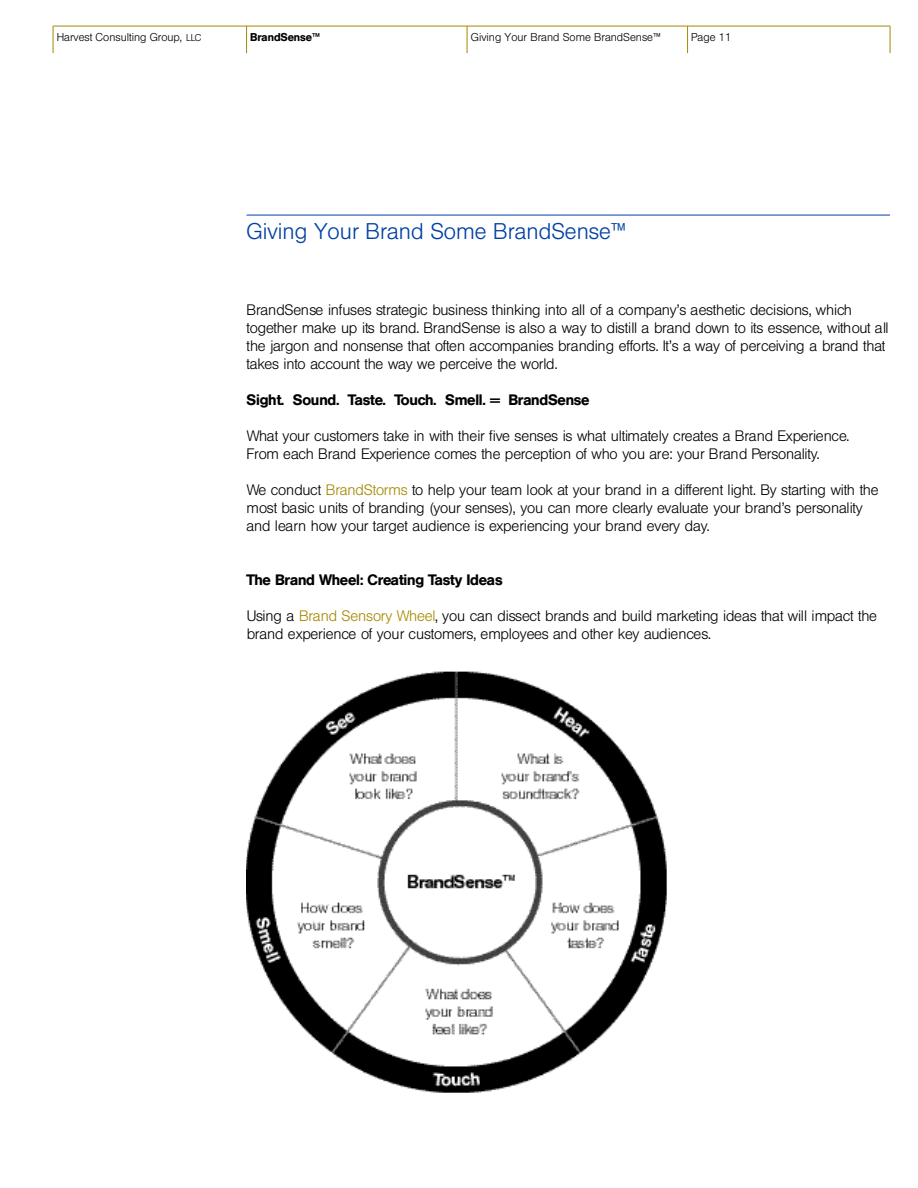
<style>
.page{position:relative;width:918px;height:1188px;background:#fff}
.page>*{position:absolute;margin:0;border:0;box-sizing:border-box;transform-origin:0 0}
.t1{font:300 22.5px "Helvetica BQ";color:#0040a4}
.t2{font:300 15px/18px "Helvetica BQ";color:#000}
.t3{font:500 15px "Helvetica BQ";letter-spacing:-.025em;color:#000}
.t4{font:300 11.25px "Helvetica BQ";color:#000}
.t5{font:500 11.25px "Helvetica BQ";color:#000}
.s1{font-size:9.75px}
.s2{color:#a68802}
</style>
<div class="page">
<svg style="left:53px;top:27px;width:1px;height:26px"></svg>
<svg style="left:246px;top:27px;width:1px;height:26px"></svg>
<svg style="left:467px;top:27px;width:1px;height:26px"></svg>
<svg style="left:687px;top:27px;width:1px;height:26px"></svg>
<hr style="left:53px;top:26px;width:837px;height:1px;background:#a68802">
<hr style="left:247px;top:215px;width:643px;height:1px;background:#0040a4">
<svg style="left:890px;top:26px;width:1px;height:27px"></svg>
<img style="left:246px;top:671px;width:421px;height:422px">
<p class="t4" style="left:57px;top:30px;width:146px">Harvest Consulting Group, <span class="s1">LLC</span></p>
<p class="t5" style="left:250px;top:29px;width:71px">BrandSense™</p>
<p class="t4" style="left:471px;top:30px;width:191px">Giving Your Brand Some BrandSense™</p>
<p class="t4" style="left:691px;top:30px;width:41px">Page 11</p>
<h1 class="t1" style="left:247px;top:218px;width:381px">Giving Your Brand Some BrandSense™</h1>
<p class="t2" style="left:246px;top:301px;width:644px">BrandSense infuses strategic business thinking into all of a company’s aesthetic decisions, which together make up its brand. BrandSense is also a way to distill a brand down to its essence, without all the jargon and nonsense that often accompanies branding efforts. It’s a way of perceiving a brand that takes into account the way we perceive the world.</p>
<p class="t3" style="left:246px;top:391px;width:344px">Sight. Sound. Taste. To u ch. Smell. = BrandSense</p>
<p class="t2" style="left:247px;top:427px;width:604px">What your customers take in with their five senses is what ultimately creates a Brand Experience.<br>From each Brand Experience comes the perception of who you are: your Brand Pe r s o n a l i t y.</p>
<p class="t2" style="left:247px;top:481px;width:634px">We conduct <span class="s2">B r a n d S t o r m s</span> to help your team look at your brand in a different light. By starting with the most basic units of branding (your senses), you can more clearly evaluate your brand’s personality and learn how your target audience is experiencing your brand every day.</p>
<p class="t3" style="left:246px;top:571px;width:258px">The Brand Wheel: Creating Tasty Ideas</p>
<p class="t2" style="left:247px;top:607px;width:632px">Using a <span class="s2">Brand Sensory Wh e e l</span>, you can dissect brands and build marketing ideas that will impact the brand experience of your customers, employees and other key audiences.</p>
</div>
